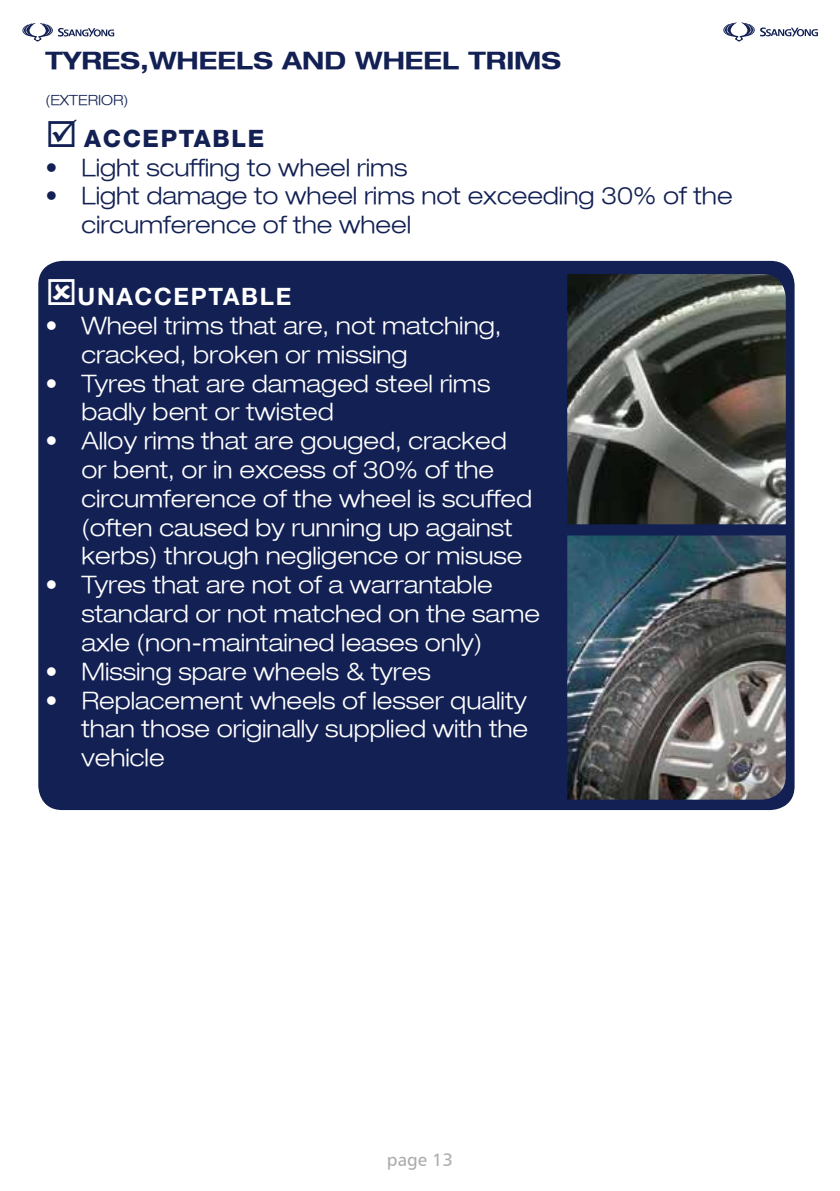
<style>
.page{position:relative;width:840px;height:1191px;background:#fff}
.page>*{position:absolute;margin:0;border:0;box-sizing:border-box;transform-origin:0 0}
.t1{font:300 expanded 24px/28.8px "Helvetica Neue LT";color:#fff}
.t2{font:300 expanded 24px/28.8px "Helvetica Neue LT";color:#122053}
.t3{font:700 expanded 24px "Helvetica Neue LT";color:#122053}
.t4{font:700 24px "Helvetica Neue LT";letter-spacing:.07em;color:#fff}
.t5{font:800 24px "Helvetica Neue LT";letter-spacing:.07em;color:#122053}
.t6{font:18px "Humanist 777 BT Roman B";color:#acacac}
.t7{font:300 expanded 14px "Helvetica Neue LT";color:#122053}
</style>
<div class="page">
<svg style="left:22px;top:23px;width:92px;height:18px"></svg>
<svg style="left:723px;top:22px;width:94px;height:19px"></svg>
<div style="left:38px;top:261px;width:756px;height:549px;background:#122053;border-radius:24px"></div>
<img style="left:567px;top:274px;width:218px;height:250px">
<img style="left:567px;top:535px;width:218px;height:264px">
<p class="t3" style="left:45px;top:45px;width:38px">TYRES</p>
<p class="t3" style="left:140px;top:45px;width:57px">,WHEELS</p>
<p class="t3" style="left:282px;top:45px;width:121px">AN D WHEEL</p>
<p class="t3" style="left:468px;top:45px;width:91px">TRI MS</p>
<p class="t7" style="left:45px;top:92px;width:34px">(exterior</p>
<p class="t7" style="left:123px;top:92px;width:6px">)</p>
<p class="t5" style="left:45px;top:124px;width:220px">☑ ACCEPTABLE</p>
<p class="t2" style="left:45px;top:152px;width:363px">• Light scuffing to wheel rims</p>
<p class="t2" style="left:81px;top:181px;width:652px;text-indent:-36px">• Light damage to wheel rims not exceeding 30% of the circumference of the wheel</p>
<p class="t4" style="left:77px;top:282px;width:215px">UNACCEPTABLE</p>
<p class="t1" style="left:81px;top:311px;width:421px;text-indent:-36px">• Wheel trims that are, not matching, cracked, broken or missing</p>
<p class="t1" style="left:81px;top:368px;width:410px;text-indent:-36px">• Tyres that are damaged steel rims badly bent or twisted</p>
<p class="t1" style="left:81px;top:426px;width:452px;text-indent:-36px">• Alloy rims that are gouged, cracked or bent, or in excess of 30% of the circumference of the wheel is scuffed (often caused by running up against kerbs) through negligence or misuse</p>
<p class="t1" style="left:81px;top:570px;width:459px;text-indent:-36px">• Tyres that are not of a warrantable standard or not matched on the same axle (non-maintained leases only)</p>
<p class="t1" style="left:45px;top:656px;width:386px">• Missing spare wheels &amp; tyres</p>
<p class="t1" style="left:81px;top:685px;width:448px;text-align:justify;text-indent:-36px">• Replacement wheels of lesser quality than those originally supplied with the vehicle</p>
<p class="t6" style="left:387px;top:1148px;width:67px">page 13</p>
</div>
